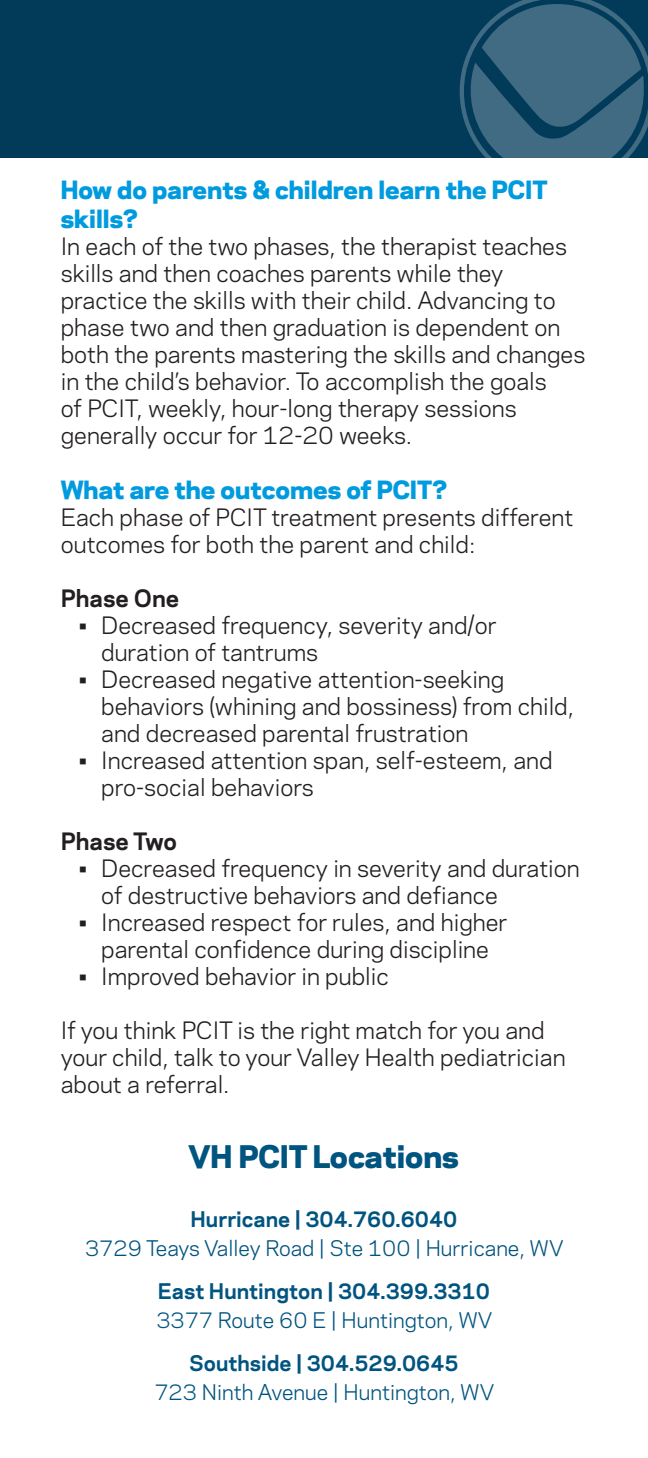
<style>
.page{position:relative;width:648px;height:1458px;background:#fff}
.page>*{position:absolute;margin:0;border:0;box-sizing:border-box;transform-origin:0 0}
.t1{font:800 29.25px "Galaxie Polaris";color:#005480}
.t2{font:800 23.62px/28.3px "Galaxie Polaris";color:#009bde}
.t3{font:22.5px/27px "Galaxie Polaris";color:#231f20}
.t4{font:700 22.5px "Galaxie Polaris";color:#231f20}
.t5{font:20.25px "Galaxie Polaris";color:#005480}
.t6{font:700 20.25px "Galaxie Polaris";color:#005480}
</style>
<div class="page">
<div style="left:0;top:0;width:648px;height:158px;background:#023b5a"></div>
<svg style="left:460px;top:0;width:188px;height:158px"></svg>
<p class="t2" style="left:61px;top:174px;width:488px">How do parents &amp; children learn the PCIT skills?</p>
<p class="t3" style="left:61px;top:231px;width:526px">In each of the two phases, the therapist teaches skills and then coaches parents while they practice the skills with their child. Advancing to phase two and then graduation is dependent on both the parents mastering the skills and changes in the child’s behavior. To accomplish the goals<br>of PCIT, weekly, hour-long therapy sessions generally occur for 12-20 weeks.</p>
<p class="t2" style="left:61px;top:474px;width:388px">What are the outcomes of PCIT?</p>
<p class="t3" style="left:61px;top:502px;width:514px">Each phase of PCIT treatment presents different outcomes for both the parent and child:</p>
<p class="t4" style="left:61px;top:581px;width:120px">Phase One</p>
<p class="t3" style="left:101px;top:610px;width:397px;text-indent:-22px">• Decreased frequency, severity and/or duration of tantrums</p>
<p class="t3" style="left:101px;top:664px;width:474px;text-indent:-22px">• Decreased negative attention-seeking behaviors (whining and bossiness) from child, and decreased parental frustration</p>
<p class="t3" style="left:101px;top:745px;width:453px;text-indent:-22px">• Increased attention span, self-esteem, and pro-social behaviors</p>
<p class="t4" style="left:61px;top:824px;width:118px">Phase Two</p>
<p class="t3" style="left:101px;top:853px;width:480px;text-indent:-22px">• Decreased frequency in severity and duration of destructive behaviors and defiance</p>
<p class="t3" style="left:79px;top:907px;width:430px;text-align:center">• Increased respect for rules, and higher parental confidence during discipline</p>
<p class="t3" style="left:79px;top:961px;width:312px">• Improved behavior in public</p>
<p class="t3" style="left:61px;top:1015px;width:506px">If you think PCIT is the right match for you and your child, talk to your Valley Health pediatrician about a referral.</p>
<p class="t1" style="left:189px;top:1135px;width:272px">VH PCIT Locations</p>
<p class="t6" style="left:191px;top:1204px;width:268px">Hurricane | 304.760.6040</p>
<p class="t5" style="left:85px;top:1233px;width:480px">3729 Teays Valley Road | Ste 100 | Hurricane, WV</p>
<p class="t6" style="left:158px;top:1276px;width:334px">East Huntington | 304.399.3310</p>
<p class="t5" style="left:156px;top:1305px;width:337px">3377 Route 60 E | Huntington, WV</p>
<p class="t6" style="left:189px;top:1348px;width:271px">Southside | 304.529.0645</p>
<p class="t5" style="left:154px;top:1377px;width:341px">723 Ninth Avenue | Huntington, WV</p>
</div>
